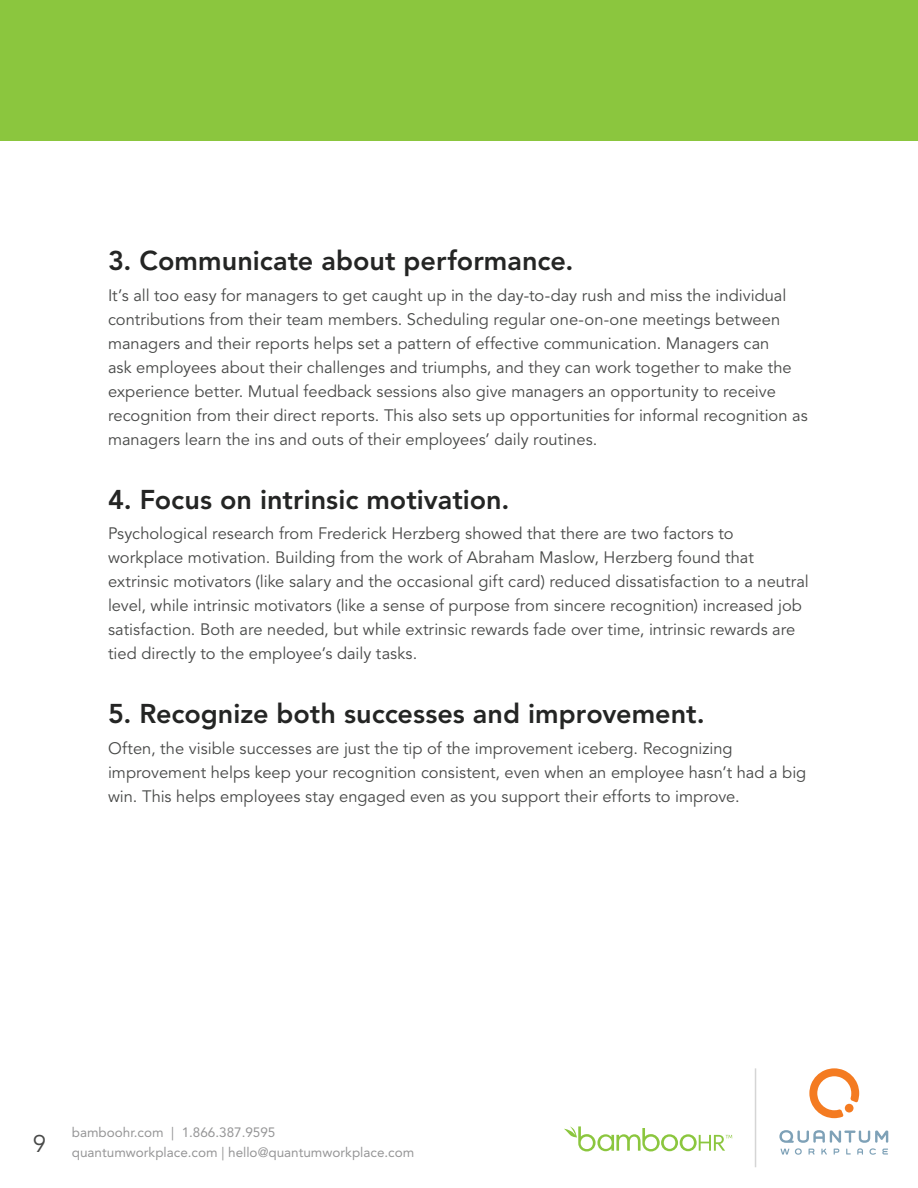
<style>
.page{position:relative;width:918px;height:1188px;background:#fff}
.page>*{position:absolute;margin:0;border:0;box-sizing:border-box;transform-origin:0 0}
.t1{font:800 27px "Avenir LT Std";color:#242524}
.Copy{font:16.5px/24px "Avenir LT Std";color:#484948}
.t2{font:13.5px/19.5px "Avenir LT Std";color:#969697}
</style>
<div class="page">
<div style="left:0;top:0;width:918px;height:140px;background:#8bc63e"></div>
<svg style="left:564px;top:1126px;width:168px;height:25px"></svg>
<svg style="left:809px;top:1068px;width:50px;height:50px"></svg>
<svg style="left:779px;top:1130px;width:109px;height:25px"></svg>
<hr style="left:755px;top:1068px;width:1px;height:99px;background:#969697">
<h4 class="t1" style="left:108px;top:245px;width:467px">3. Communicate about performance.</h4>
<p class="Copy" style="left:108px;top:284px;width:701px">It’s all too easy for managers to get caught up in the day-to-day rush and miss the individual contributions from their team members. Scheduling regular one-on-one meetings between managers and their reports helps set a pattern of effective communication. Managers can<br>ask employees about their challenges and triumphs, and they can work together to make the experience better. Mutual feedback sessions also give managers an opportunity to receive recognition from their direct reports. This also sets up opportunities for informal recognition as managers learn the ins and outs of their employees’ daily routines.</p>
<h4 class="t1" style="left:108px;top:483px;width:403px">4. Focus on intrinsic motivation.</h4>
<p class="Copy" style="left:108px;top:522px;width:702px">Psychological research from Frederick Herzberg showed that there are two factors to workplace motivation. Building from the work of Abraham Maslow, Herzberg found that extrinsic motivators (like salary and the occasional gift card) reduced dissatisfaction to a neutral level, while intrinsic motivators (like a sense of purpose from sincere recognition) increased job satisfaction. Both are needed, but while extrinsic rewards fade over time, intrinsic rewards are tied directly to the employee’s daily tasks.</p>
<h4 class="t1" style="left:108px;top:698px;width:598px">5. Recognize both successes and improvement.</h4>
<p class="Copy" style="left:108px;top:737px;width:700px">Often, the visible successes are just the tip of the improvement iceberg. Recognizing improvement helps keep your recognition consistent, even when an employee hasn’t had a big win. This helps employees stay engaged even as you support their efforts to improve.</p>
<p class="t2" style="left:33px;top:1123px;width:383px;text-indent:39px">bamboohr.com | 1.866.387.9595<br><sup>9</sup> quantumworkplace.com | hello@quantumworkplace.com</p>
</div>
